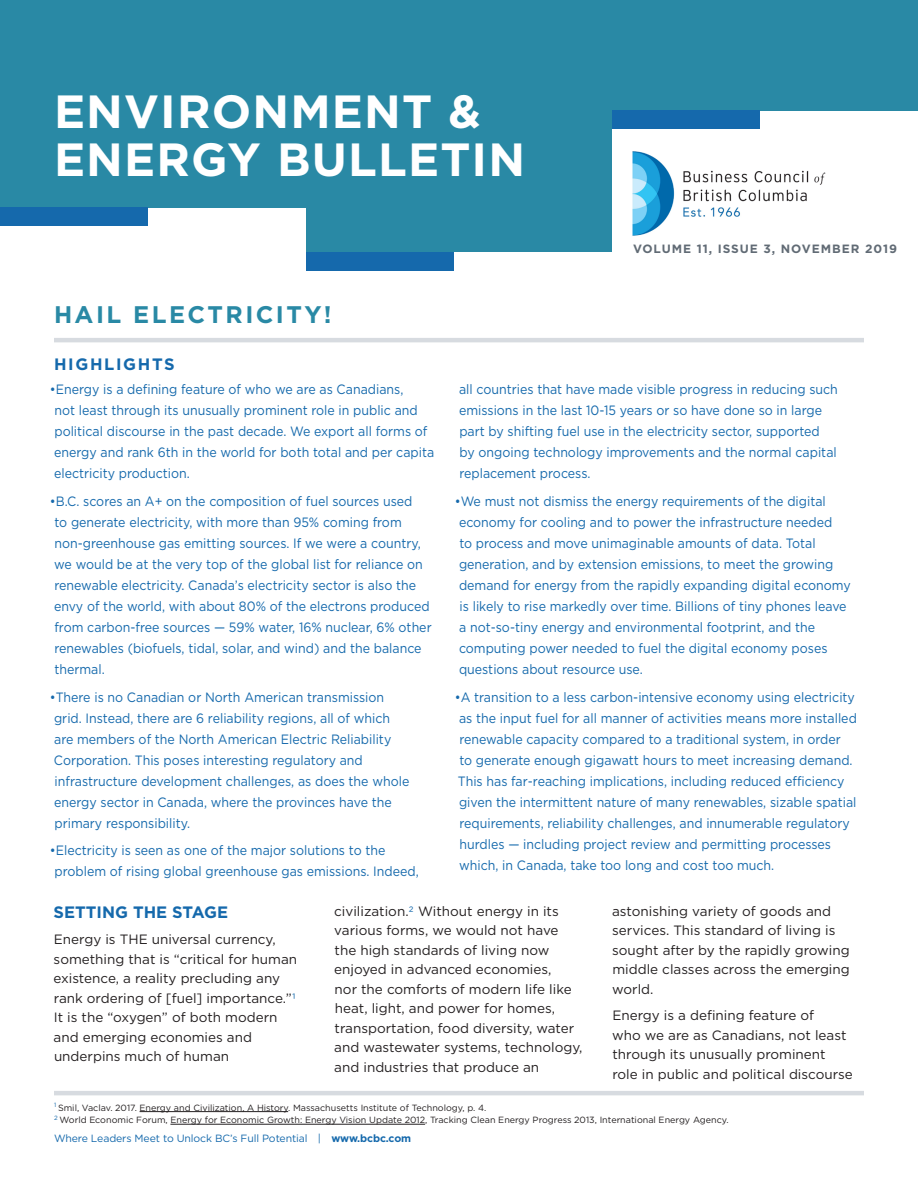
<style>
.page{position:relative;width:918px;height:1188px;background:#fff}
.page>*{position:absolute;margin:0;border:0;box-sizing:border-box;transform-origin:0 0}
.t1{font:700 46.5px/48px "Gotham";letter-spacing:.025em;color:#fff}
.t2{font:700 24px "Gotham";letter-spacing:.1em;color:#2989a5}
.Body_Copy{font:700 16.5px "Gotham";color:#1569ac}
.Body_Copy-2{font:700 16.5px "Gotham";letter-spacing:.1em;color:#1569ac}
.Highlights{font:13.5px/21px "Gotham";color:#1569ac;scale:.92 1}
.Body_Copy-3{font:13.5px/19.5px "Gotham";color:#231f20}
.t3{font:700 12px "Gotham";letter-spacing:.08em;color:#616b75}
.t4{font:10.5px "Gotham";letter-spacing:-.01em;color:#1569ac}
.t5{font:9px "Gotham";color:#231f20}
.s1{color:#1569ac}
.s2{font-weight:700}
</style>
<div class="page">
<div style="left:0;top:0;width:320px;height:207px;background:#2989a5"></div>
<div style="left:306px;top:0;width:306px;height:252px;background:#2989a5"></div>
<div style="left:606px;top:0;width:312px;height:110px;background:#2989a5"></div>
<div style="left:612px;top:110px;width:148px;height:19px;background:#1569ac"></div>
<div style="left:306px;top:252px;width:148px;height:19px;background:#1569ac"></div>
<div style="left:0;top:207px;width:148px;height:19px;background:#1569ac"></div>
<hr style="left:54px;top:338px;width:810px;height:4px;background:#d7dbe0">
<hr style="left:54px;top:1091px;width:810px;height:4px;background:#d7dbe0">
<img style="left:632px;top:151px;width:194px;height:85px">
<hr style="left:140px;top:1111px;width:148px;height:1px;background:#231f20">
<hr style="left:170px;top:1124px;width:255px;height:1px;background:#231f20">
<p class="t1" style="left:54px;top:87px;width:473px">ENVIRONMENT &amp;<br>ENERGY BULLETIN</p>
<p class="t2" style="left:54px;top:299px;width:279px">HAIL ELECTRICITY!</p>
<p class="Body_Copy-2" style="left:54px;top:353px;width:122px">HIGHLIGHTS</p>
<p class="t3" style="left:633px;top:241px;width:266px">VOLUME 11, ISSUE 3, NOVEMBER 2019</p>
<p class="Highlights" style="left:54px;top:379px;width:415px;text-indent:-4px">•Energy is a defining feature of who we are as Canadians,<br>not least through its unusually prominent role in public and political discourse in the past decade. We export all forms of energy and rank 6th in the world for both total and per capita electricity production.</p>
<p class="Highlights" style="left:54px;top:490px;width:412px;text-indent:-4px">•B.C. scores an A+ on the composition of fuel sources used<br>to generate electricity, with more than 95% coming from non-greenhouse gas emitting sources. If we were a country, we would be at the very top of the global list for reliance on renewable electricity. Canada’s electricity sector is also the envy of the world, with about 80% of the electrons produced from carbon-free sources — 59% water, 16% nuclear, 6% other renewables (biofuels, tidal, solar, and wind) and the balance thermal.</p>
<p class="Highlights" style="left:54px;top:686px;width:388px;text-indent:-4px">•There is no Canadian or North American transmission grid. Instead, there are 6 reliability regions, all of which are members of the North American Electric Reliability Corporation. This poses interesting regulatory and infrastructure development challenges, as does the whole energy sector in Canada, where the provinces have the primary responsibility.</p>
<p class="Highlights" style="left:54px;top:840px;width:398px;text-indent:-5px">•Electricity is seen as one of the major solutions to the problem of rising global greenhouse gas emissions. Indeed,</p>
<p class="Body_Copy" style="left:54px;top:901px;width:176px">SETTING THE STAGE</p>
<p class="Body_Copy-3" style="left:53px;top:930px;width:245px">Energy is THE universal currency, something that is “critical for human existence, a reality precluding any rank ordering of [fuel] importance.”<span class="s1">1<br></span>It is the “oxygen” of both modern and emerging economies and underpins much of human</p>
<p class="Highlights" style="left:459px;top:379px;width:413px">all countries that have made visible progress in reducing such emissions in the last 10-15 years or so have done so in large part by shifting fuel use in the electricity sector, supported by ongoing technology improvements and the normal capital replacement process.</p>
<p class="Highlights" style="left:459px;top:490px;width:427px;text-indent:-4px">•We must not dismiss the energy requirements of the digital economy for cooling and to power the infrastructure needed<br>to process and move unimaginable amounts of data. Total generation, and by extension emissions, to meet the growing demand for energy from the rapidly expanding digital economy is likely to rise markedly over time. Billions of tiny phones leave a not-so-tiny energy and environmental footprint, and the computing power needed to fuel the digital economy poses questions about resource use.</p>
<p class="Highlights" style="left:455px;top:686px;width:439px">•A transition to a less carbon-intensive economy using electricity as the input fuel for all manner of activities means more installed renewable capacity compared to a traditional system, in order<br>to generate enough gigawatt hours to meet increasing demand.<br>This has far-reaching implications, including reduced efficiency given the intermittent nature of many renewables, sizable spatial requirements, reliability challenges, and innumerable regulatory hurdles — including project review and permitting processes which, in Canada, take too long and cost too much.</p>
<p class="Body_Copy-3" style="left:612px;top:901px;width:239px">astonishing variety of goods and services. This standard of living is sought after by the rapidly growing middle classes across the emerging world.</p>
<p class="Body_Copy-3" style="left:612px;top:1005px;width:242px">Energy is a defining feature of<br>who we are as Canadians, not least through its unusually prominent role in public and political discourse</p>
<p class="Body_Copy-3" style="left:334px;top:901px;width:250px">civilization.<span class="s1">2</span> Without energy in its various forms, we would not have the high standards of living now enjoyed in advanced economies,<br>nor the comforts of modern life like heat, light, and power for homes, transportation, food diversity, water and wastewater systems, technology, and industries that produce an</p>
<p class="t5" style="left:54px;top:1102px;width:434px"><sup>1</sup> Smil, Vaclav. 2017. Energy and Civilization, A History. Massachusetts Institute of Technology, p. 4.</p>
<p class="t5" style="left:54px;top:1114px;width:676px"><sup>2</sup> World Economic Forum, Energy for Economic Growth: Energy Vision Update 2012, Tracking Clean Energy Progress 2013, International Energy Agency.</p>
<p class="t4" style="left:54px;top:1132px;width:359px">Where Leaders Meet to Unlock BC’s Full Potential | <span class="s2">www.bcbc.com</span></p>
</div>
